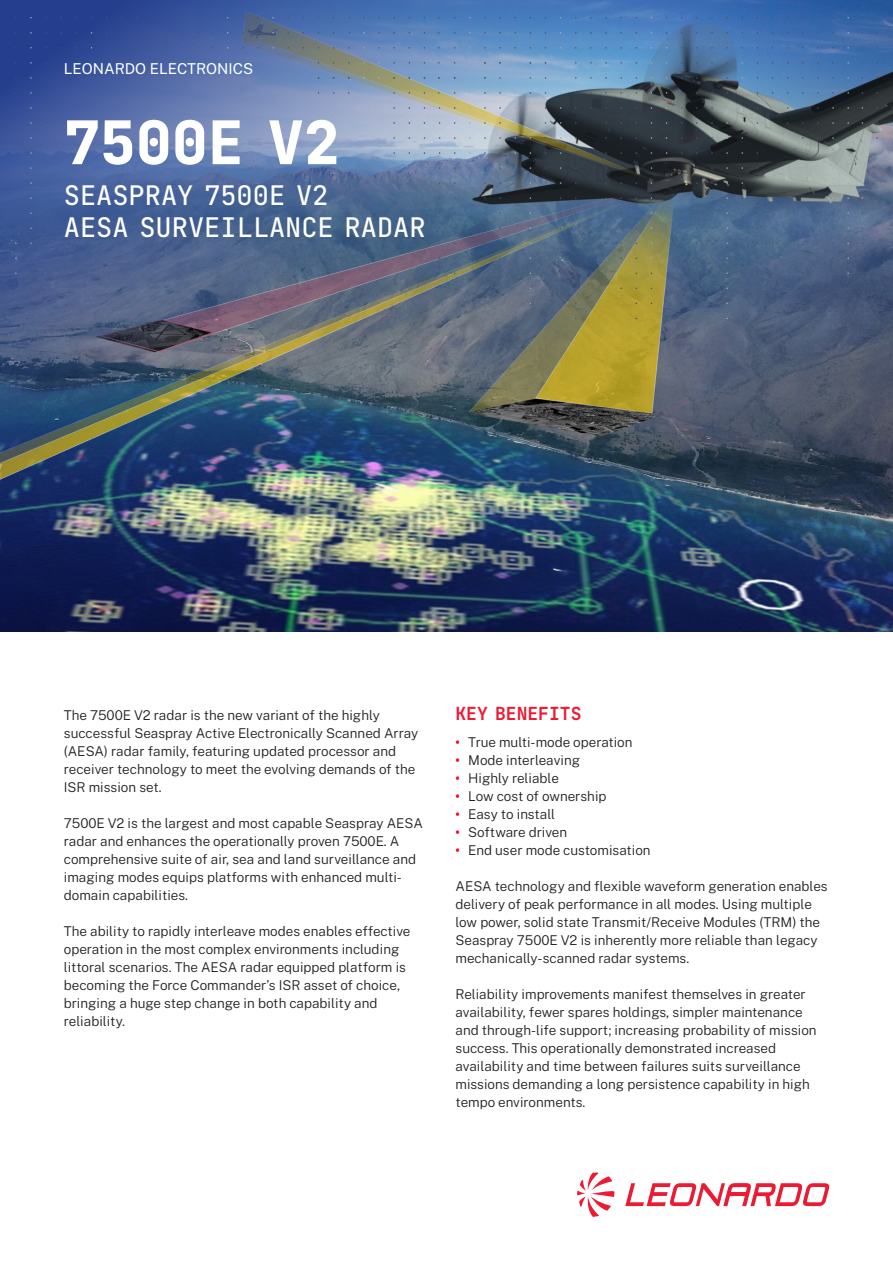
<style>
.page{position:relative;width:893px;height:1263px;background:#fff}
.page>*{position:absolute;margin:0;border:0;box-sizing:border-box;transform-origin:0 0}
.Primary_Title{font:800 60px "Tekne LDO";color:#fff}
.Secondary_Title{font:500 27px/31.5px "Tekne LDO";color:#fff}
.Body_Primary_Title{font:18px "Tekne LDO Variable";color:#ed1a33}
.Division{font:15px "Public Sans";color:#fff}
.Body_Copy{font:300 13.5px/18px "Public Sans";color:#231f20}
.s1{color:#ed1a33}
</style>
<div class="page">
<img style="left:0;top:498px;width:893px;height:133px">
<img style="left:0;top:0;width:893px;height:498px">
<svg style="left:625px;top:1183px;width:71px;height:23px"></svg>
<svg style="left:776px;top:1183px;width:53px;height:23px"></svg>
<svg style="left:696px;top:1183px;width:80px;height:23px"></svg>
<svg style="left:577px;top:1172px;width:38px;height:45px"></svg>
<p class="Division" style="left:64px;top:58px;width:191px">LEONARDO ELECTRONICS</p>
<p class="Primary_Title" style="left:64px;top:97px;width:277px">7500E V2</p>
<p class="Secondary_Title" style="left:64px;top:180px;width:363px">SEASPRAY 7500E V2<br>AESA SURVEILLANCE RADAR</p>
<p class="Body_Copy" style="left:64px;top:705px;width:356px">The 7500E V2 radar is the new variant of the highly successful Seaspray Active Electronically Scanned Array (AESA) radar family, featuring updated processor and receiver technology to meet the evolving demands of the ISR mission set.</p>
<p class="Body_Copy" style="left:64px;top:813px;width:361px">7500E V2 is the largest and most capable Seaspray AESA radar and enhances the operationally proven 7500E. A comprehensive suite of air, sea and land surveillance and imaging modes equips platforms with enhanced multi&shy;domain capabilities.</p>
<p class="Body_Copy" style="left:64px;top:921px;width:348px">The ability to rapidly interleave modes enables effective operation in the most complex environments including littoral scenarios. The AESA radar equipped platform is becoming the Force Commander’s ISR asset of choice, bringing a huge step change in both capability and reliability.</p>
<p class="Body_Primary_Title" style="left:455px;top:700px;width:127px">KEY BENEFITS</p>
<p class="Body_Copy" style="left:455px;top:732px;width:179px"><span class="s1">•</span> True multi-mode operation</p>
<p class="Body_Copy" style="left:455px;top:750px;width:126px"><span class="s1">•</span> Mode interleaving</p>
<p class="Body_Copy" style="left:455px;top:768px;width:105px"><span class="s1">•</span> Highly reliable</p>
<p class="Body_Copy" style="left:455px;top:786px;width:153px"><span class="s1">•</span> Low cost of ownership</p>
<p class="Body_Copy" style="left:455px;top:804px;width:101px"><span class="s1">•</span> Easy to install</p>
<p class="Body_Copy" style="left:455px;top:822px;width:113px"><span class="s1">•</span> Software driven</p>
<p class="Body_Copy" style="left:455px;top:840px;width:197px"><span class="s1">•</span> End user mode customisation</p>
<p class="Body_Copy" style="left:455px;top:876px;width:374px">AESA technology and flexible waveform generation enables delivery of peak performance in all modes. Using multiple low power, solid state Transmit/Receive Modules (TRM) the Seaspray 7500E V2 is inherently more reliable than legacy mechanically-scanned radar systems.</p>
<p class="Body_Copy" style="left:455px;top:984px;width:363px">Reliability improvements manifest themselves in greater availability, fewer spares holdings, simpler maintenance and through-life support; increasing probability of mission success. This operationally demonstrated increased availability and time between failures suits surveillance missions demanding a long persistence capability in high tempo environments.</p>
</div>
